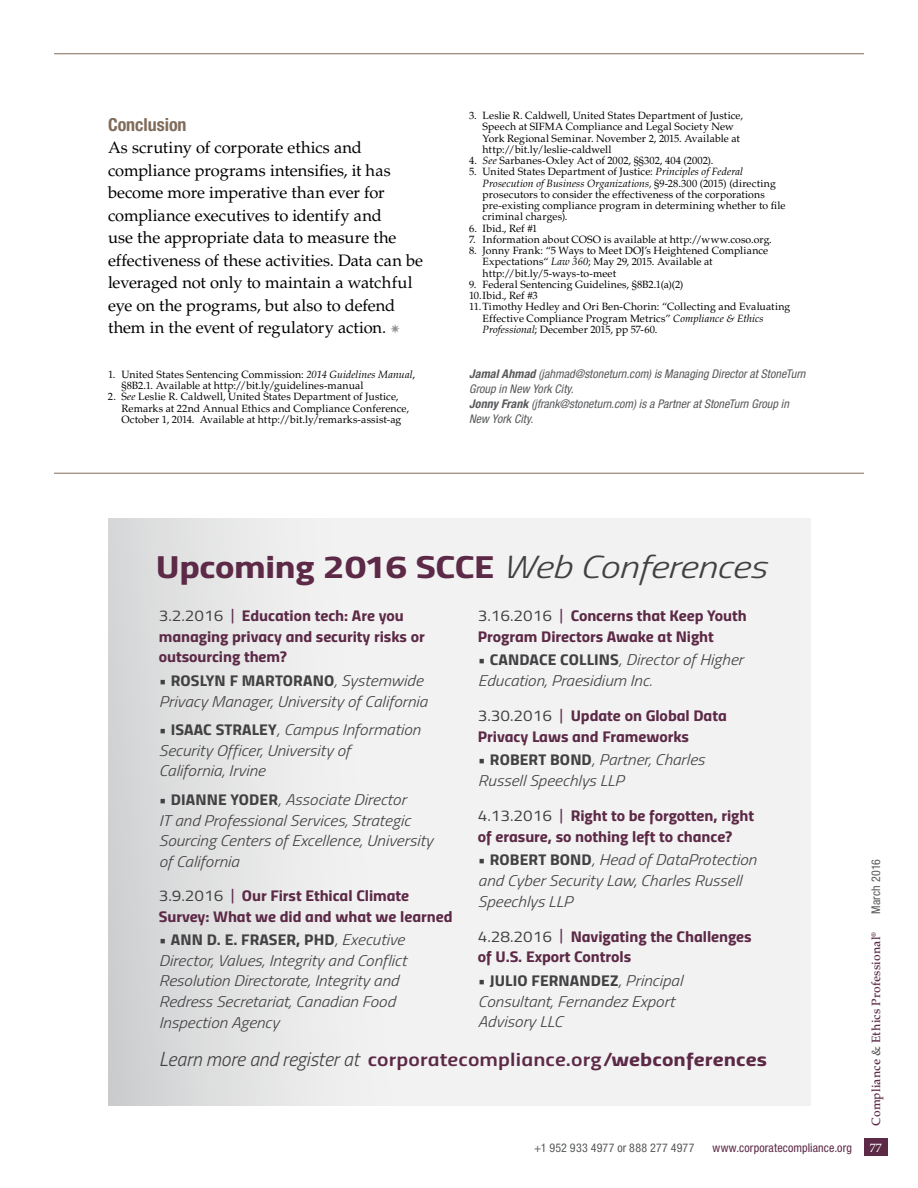
<style>
.page{position:relative;width:918px;height:1188px;background:#fff}
.page>*{position:absolute;margin:0;border:0;box-sizing:border-box;transform-origin:0 0}
.t1{font:32.1px "Titillium Bold Upright";letter-spacing:-.01em;color:#5c2946;scale:1.25 1}
.t2{font:18.9px "Titillium Semibold Upright";letter-spacing:.005em;color:#5c2946;scale:1.25 1}
.t3{font:700 condensed 18px "Helvetica Neue LT Std";color:#806c5a}
.t4{font:16.5px/22.5px "Palatino LT Std";letter-spacing:-.005em;color:#000}
.t5{font:italic 300 15.6px/20.7px "Titillium";letter-spacing:-.005em;color:#414042;scale:1.11 1}
.t6{font:15.6px/20.7px "Titillium Bold Upright";letter-spacing:-.005em;color:#5c2946;scale:1.11 1}
.t7{font:15.6px "Titillium Bold Upright";letter-spacing:.005em;color:#414042;scale:1.11 1}
.t8{font:italic condensed 12px/15px "Helvetica Neue LT Std";letter-spacing:.005em;color:#58595b}
.t9{font:condensed 12px "Helvetica Neue LT Std";letter-spacing:.02em;color:#58595b}
.t10{font:500 12px "Palatino LT Std";letter-spacing:.015em;color:#5c2946}
.t11{font:condensed 12px "Helvetica Neue LT Std";letter-spacing:.01em;color:#5c2946}
.t12{font:12px "Palatino LT Std";color:#fff}
.t13{font:10.5px/11.2px "Palatino LT Std";letter-spacing:.01em;color:#000}
.s1{color:#58595b}
.s2{font-style:italic}
.s3{font-weight:700}
.s4{font-family:"Titillium";font-weight:300;font-style:italic;color:#414042}
.s5{font-family:"Titillium Regular Upright";color:#414042}
.s6{font-family:"Titillium Regular Upright"}
.s7{font-family:"Titillium"}
.s8{font-family:"Titillium";font-weight:300;font-style:italic}
.s9{font-weight:400;font-style:normal}
.s10{font-family:"Titillium Bold Upright";font-weight:400;font-style:normal}
.s11{font-family:"Titillium";font-weight:300;font-style:italic;font-size:20.4px;color:#414042}
.s12{font-family:"Titillium";font-weight:300;font-style:italic;font-size:19.65px;color:#414042}
.s13{font-family:"Titillium Bold Upright"}
</style>
<div class="page">
<div style="left:864px;top:1139px;width:24px;height:17px;background:#5c2946"></div>
<hr style="left:54px;top:54px;width:810px;height:1px;background:#806c5a">
<hr style="left:54px;top:473px;width:810px;height:1px;background:#806c5a">
<div style="left:108px;top:518px;width:702px;height:588px;background:#f2f2f2"></div>
<svg style="left:108px;top:518px;width:179px;height:588px"></svg>
<h3 class="t3" style="left:108px;top:113px;width:80px">Conclusion</h3>
<p class="t4" style="left:108px;top:136px;width:317px">As scrutiny of corporate ethics and compliance programs intensifies, it has become more imperative than ever for compliance executives to identify and<br>use the appropriate data to measure the effectiveness of these activities. Data can be leveraged not only to maintain a watchful eye on the programs, but also to defend them in the event of regulatory action. <span class="s1">✵</span></p>
<p class="t13" style="left:122px;top:369px;width:295px;text-indent:-14px">1. United States Sentencing Commission: <span class="s2">2014 Guidelines Manual</span>, §8B2.1. Available at http://bit.ly/guidelines-manual</p>
<p class="t13" style="left:122px;top:391px;width:289px;text-indent:-14px">2. S<span class="s2">ee</span> Leslie R. Caldwell, United States Department of Justice,<br>Remarks at 22nd Annual Ethics and Compliance Conference,<br>October 1, 2014. Available at http://bit.ly/remarks-assist-ag</p>
<p class="t13" style="left:483px;top:110px;width:262px;text-indent:-14px">3. Leslie R. Caldwell, United States Department of Justice, Speech at SIFMA Compliance and Legal Society New York Regional Seminar. November 2, 2015. Available at http://bit.ly/leslie-caldwell</p>
<p class="t13" style="left:469px;top:155px;width:246px">4. <span class="s2">See</span> Sarbanes-Oxley Act of 2002, §§302, 404 (2002).</p>
<p class="t13" style="left:483px;top:166px;width:304px;text-indent:-14px">5. United States Department of Justice: <span class="s2">Principles of Federal Prosecution of Business Organizations,</span> §9-28.300 (2015) (directing prosecutors to consider the effectiveness of the corporations pre-existing compliance program in determining whether to file criminal charges).</p>
<p class="t13" style="left:469px;top:223px;width:70px">6. Ibid., Ref #1</p>
<p class="t13" style="left:469px;top:234px;width:304px">7. Information about COSO is available at http://www.coso.org.</p>
<p class="t13" style="left:483px;top:245px;width:287px;text-indent:-14px">8. Jonny Frank: “5 Ways to Meet DOJ’s Heightened Compliance<br>Expectations“ <span class="s2">Law 360</span>; May 29, 2015. Available at http://bit.ly/5-ways-to-meet</p>
<p class="t13" style="left:469px;top:279px;width:216px">9. Federal Sentencing Guidelines, §8B2.1(a)(2)</p>
<p class="t13" style="left:469px;top:290px;width:70px">10.Ibid., Ref #3</p>
<p class="t13" style="left:469px;top:301px;width:323px">11.Timothy Hedley and Ori Ben-Chorin: “Collecting and Evaluating</p>
<p class="t13" style="left:483px;top:313px;width:283px">Effective Compliance Program Metrics” <span class="s2">Compliance &amp; Ethics</span></p>
<p class="t13" style="left:483px;top:324px;width:176px"><span class="s2">Professional</span>; December 2015, pp 57-60.</p>
<p class="t8" style="left:469px;top:367px;width:338px"><span class="s3">Jamal Ahmad</span> (jahmad@stoneturn.com) is Managing Director at StoneTurn Group in New York City.<br><span class="s3">Jonny Frank</span> (jfrank@stoneturn.com) is a Partner at StoneTurn Group in New York City.</p>
<h1 class="t1" style="left:156px;top:541px;width:490px">Upcoming 2016 SCCE <span class="s4">Web Conferences</span></h1>
<h3 class="t6" style="left:159px;top:604px;width:241px"><span class="s5">3.2.2016</span> <span class="s6">|</span> Education tech: Are you managing privacy and security risks or outsourcing them?</h3>
<h3 class="t7" style="left:159px;top:668px;width:240px"><span class="s7">•</span> ROSLYN F MARTORANO<span class="s8">, Systemwide</span></h3>
<h3 class="t5" style="left:159px;top:690px;width:244px">Privacy Manager, University of California</h3>
<h3 class="t5" style="left:159px;top:719px;width:237px"><span class="s9">•</span> <span class="s10">ISAAC STRALEY</span>, Campus Information<br>Security Officer, University of<br>California, Irvine</h3>
<h3 class="t5" style="left:159px;top:788px;width:248px"><span class="s9">•</span> <span class="s10">DIANNE YODER</span>, Associate Director<br>IT and Professional Services, Strategic Sourcing Centers of Excellence, University of California</h3>
<h3 class="t6" style="left:159px;top:884px;width:266px"><span class="s5">3.9.2016</span> <span class="s6">|</span> Our First Ethical Climate<br>Survey: What we did and what we learned</h3>
<h3 class="t7" style="left:159px;top:927px;width:223px"><span class="s7">•</span> ANN D. E. FRASER, PHD<span class="s8">, Executive</span></h3>
<h3 class="t5" style="left:159px;top:949px;width:225px">Director, Values, Integrity and Conflict Resolution Directorate, Integrity and Redress Secretariat, Canadian Food Inspection Agency</h3>
<h3 class="t6" style="left:478px;top:604px;width:244px"><span class="s5">3.16.2016</span> <span class="s6">|</span> Concerns that Keep Youth<br>Program Directors Awake at Night</h3>
<h3 class="t5" style="left:478px;top:649px;width:241px"><span class="s9">•</span> <span class="s10">CANDACE COLLINS</span>, Director of Higher<br>Education, Praesidium Inc.</h3>
<h3 class="t6" style="left:478px;top:704px;width:226px"><span class="s5">3.30.2016</span> <span class="s6">|</span> Update on Global Data<br>Privacy Laws and Frameworks</h3>
<h3 class="t5" style="left:478px;top:749px;width:206px"><span class="s9">•</span> <span class="s10">ROBERT BOND</span>, Partner, Charles<br>Russell Speechlys LLP</h3>
<h3 class="t6" style="left:478px;top:804px;width:250px"><span class="s5">4.13.2016</span> <span class="s6">|</span> Right to be forgotten, right of erasure, so nothing left to chance?</h3>
<h3 class="t5" style="left:478px;top:849px;width:253px"><span class="s9">•</span> <span class="s10">ROBERT BOND</span>, Head of DataProtection and Cyber Security Law, Charles Russell<br>Speechlys LLP</h3>
<h3 class="t6" style="left:478px;top:925px;width:248px"><span class="s5">4.28.2016</span> <span class="s6">|</span> Navigating the Challenges of U.S. Export Controls</h3>
<h3 class="t7" style="left:478px;top:968px;width:186px"><span class="s7">•</span> JULIO FERNANDEZ<span class="s8">, Principal</span></h3>
<h3 class="t5" style="left:478px;top:990px;width:179px">Consultant, Fernandez Export<br>Advisory LLC</h3>
<h2 class="t2" style="left:159px;top:1045px;width:488px"><span class="s11">L</span><span class="s12">earn more and register at</span> corporatecompliance.org/<span class="s13">webconferences</span></h2>
<p class="t9" style="left:869px;top:914px;width:56px;rotate:-90deg">March 2016</p>
<p class="t10" style="left:869px;top:1126px;width:196px;rotate:-90deg">Compliance <span class="s1">&amp;</span> Ethics Professional<sup>®</sup></p>
<p class="t9" style="left:534px;top:1141px;width:162px">+1 952 933 4977 or 888 277 4977</p>
<p class="t11" style="left:713px;top:1141px;width:141px">www.corporatecompliance.org</p>
<p class="t12" style="left:870px;top:1141px;width:14px">77</p>
</div>
